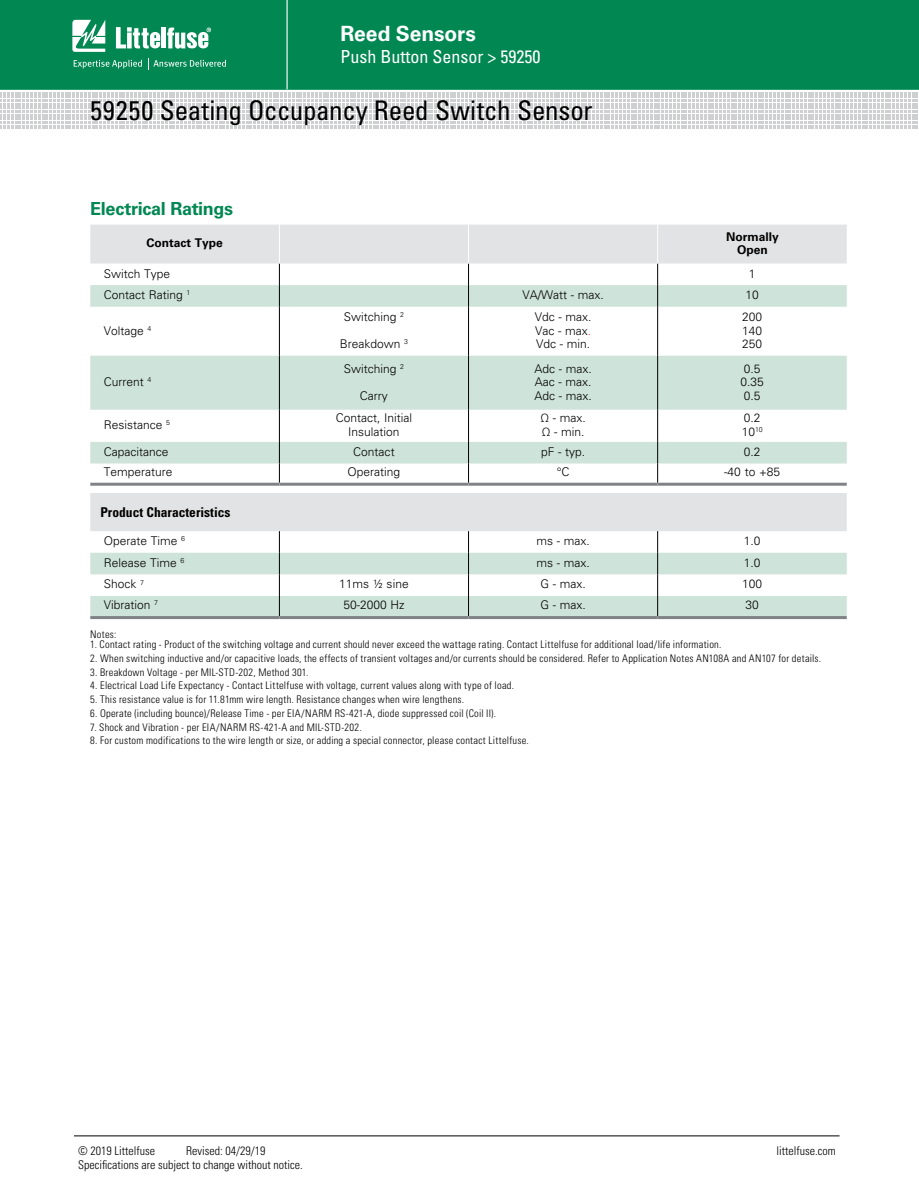
<style>
.page{position:relative;width:919px;height:1191px;background:#fff}
.page>*{position:absolute;margin:0;border:0;box-sizing:border-box;transform-origin:0 0}
.t1{font:condensed 27px "Univers LT Std";letter-spacing:-.01em;color:#000}
.t2{font:700 21px "Univers LT Std";letter-spacing:-.005em;color:#fff}
.t3{font:condensed 18px "Univers LT Std";color:#fff}
.t4{font:700 18px "Univers LT Std";letter-spacing:-.02em;color:#008752}
.t5{font:700 condensed 13.5px "Univers LT Std";color:#000}
.t6{font:300 12px/13.5px "Univers LT Std";color:#000;text-align:justify}
.t7{font:300 condensed 12px "Univers LT Std";color:#000}
.t8{font:700 12px/13.5px "Univers LT Std";color:#000;text-align:center}
.t9{font:300 condensed 10.5px "Univers LT Std";letter-spacing:.02em;color:#000}
.s1{color:#ee3124}
</style>
<div class="page">
<hr style="left:74px;top:1135px;width:765px;height:1px;background:#000">
<div style="left:0;top:0;width:918px;height:90px;background:#008752"></div>
<hr style="left:286px;top:0;width:1px;height:89px;background:#fff">
<svg style="left:72px;top:20px;width:33px;height:32px"></svg>
<div style="left:161px;top:28px;width:5px;height:20px;background:#fff"></div>
<svg style="left:167px;top:28px;width:44px;height:21px"></svg>
<svg style="left:116px;top:27px;width:44px;height:21px"></svg>
<svg style="left:74px;top:60px;width:68px;height:9px"></svg>
<svg style="left:148px;top:58px;width:78px;height:11px"></svg>
<svg style="left:0;top:92px;width:917px;height:35px"></svg>
<svg style="left:90px;top:225px;width:756px;height:60px;fill:#e2e3e4"></svg>
<svg style="left:90px;top:285px;width:756px;height:331px"></svg>
<div style="left:90px;top:484px;width:756px;height:8px;background:#fff"></div>
<svg style="left:279px;top:531px;width:1px;height:85px"></svg>
<svg style="left:468px;top:531px;width:1px;height:85px"></svg>
<svg style="left:657px;top:531px;width:1px;height:85px"></svg>
<hr style="left:279px;top:225px;width:1px;height:38px;background:#fff">
<hr style="left:468px;top:225px;width:1px;height:38px;background:#fff">
<hr style="left:657px;top:225px;width:1px;height:38px;background:#fff">
<svg style="left:279px;top:263px;width:1px;height:44px"></svg>
<svg style="left:468px;top:263px;width:1px;height:44px"></svg>
<svg style="left:657px;top:263px;width:1px;height:44px"></svg>
<hr style="left:279px;top:307px;width:1px;height:49px;background:#000">
<hr style="left:468px;top:307px;width:1px;height:49px;background:#000">
<hr style="left:657px;top:307px;width:1px;height:49px;background:#000">
<hr style="left:279px;top:356px;width:1px;height:54px;background:#000">
<hr style="left:468px;top:356px;width:1px;height:54px;background:#000">
<hr style="left:657px;top:356px;width:1px;height:54px;background:#000">
<hr style="left:279px;top:410px;width:1px;height:32px;background:#000">
<hr style="left:468px;top:410px;width:1px;height:32px;background:#000">
<hr style="left:657px;top:410px;width:1px;height:32px;background:#000">
<svg style="left:279px;top:442px;width:1px;height:41px"></svg>
<svg style="left:468px;top:442px;width:1px;height:41px"></svg>
<svg style="left:657px;top:442px;width:1px;height:41px"></svg>
<hr style="left:90px;top:483px;width:189px;height:3px;background:#808285">
<hr style="left:279px;top:483px;width:189px;height:3px;background:#808285">
<hr style="left:468px;top:483px;width:189px;height:3px;background:#808285">
<hr style="left:657px;top:483px;width:189px;height:3px;background:#808285">
<hr style="left:90px;top:616px;width:189px;height:3px;background:#808285">
<hr style="left:279px;top:616px;width:189px;height:3px;background:#808285">
<hr style="left:468px;top:616px;width:189px;height:3px;background:#808285">
<hr style="left:657px;top:616px;width:189px;height:3px;background:#808285">
<h2 class="t2" style="left:340px;top:21px;width:137px">Reed Sensors</h2>
<h3 class="t3" style="left:340px;top:45px;width:201px">Push Button Sensor &gt; 59250</h3>
<h1 class="t1" style="left:90px;top:94px;width:503px">59250 Seating Occupancy Reed Switch Sensor</h1>
<h3 class="t4" style="left:90px;top:198px;width:144px">Electrical Ratings</h3>
<p class="t8" style="left:146px;top:236px;width:78px">Contact Type</p>
<p class="t8" style="left:726px;top:230px;width:54px">Normally<br>Open</p>
<p class="t6" style="left:104px;top:267px;width:68px">Switch Type</p>
<p class="t6" style="left:749px;top:267px;width:8px">1</p>
<p class="t6" style="left:104px;top:288px;width:88px">Contact Rating <sup>1</sup></p>
<p class="t6" style="left:522px;top:288px;width:83px">VA/Watt - max.</p>
<p class="t6" style="left:745px;top:288px;width:15px">10</p>
<p class="t6" style="left:104px;top:323px;width:49px">Voltage <sup>4</sup></p>
<p class="t6" style="left:344px;top:310px;width:62px">Switching <sup>2</sup></p>
<p class="t6" style="left:340px;top:337px;width:70px">Breakdown <sup>3</sup></p>
<p class="t6" style="left:534px;top:310px;width:58px">Vdc - max.<br>Vac - max<span class="s1">.<br></span>Vdc - min.</p>
<p class="t6" style="left:742px;top:310px;width:22px">200<br>140<br>250</p>
<p class="t6" style="left:104px;top:375px;width:49px">Current <sup>4</sup></p>
<p class="t6" style="left:344px;top:361px;width:62px">Switching <sup>2</sup></p>
<p class="t6" style="left:360px;top:388px;width:29px">Carry</p>
<p class="t6" style="left:534px;top:361px;width:59px">Adc - max.<br>Aac - max.<br>Adc - max.</p>
<p class="t6" style="left:740px;top:361px;width:25px;text-align:left">0.5<br>0.35<br>0.5</p>
<p class="t6" style="left:104px;top:418px;width:68px">Resistance <sup>5</sup></p>
<p class="t6" style="left:336px;top:411px;width:78px;text-align:center">Contact, Initial<br>Insulation</p>
<p class="t6" style="left:540px;top:411px;width:47px">Ω - max.<br>Ω - min.</p>
<p class="t6" style="left:741px;top:411px;width:23px">0.2<br>10<sup>10</sup></p>
<p class="t6" style="left:104px;top:445px;width:66px">Capacitance</p>
<p class="t6" style="left:353px;top:445px;width:43px">Contact</p>
<p class="t6" style="left:541px;top:445px;width:46px">pF - typ.</p>
<p class="t6" style="left:743px;top:445px;width:18px">0.2</p>
<p class="t6" style="left:104px;top:465px;width:70px">Temperature</p>
<p class="t6" style="left:347px;top:465px;width:54px">Operating</p>
<p class="t6" style="left:556px;top:465px;width:14px">°C</p>
<p class="t6" style="left:724px;top:465px;width:57px">-40 to +85</p>
<p class="t5" style="left:100px;top:503px;width:132px">Product Characteristics</p>
<p class="t6" style="left:104px;top:534px;width:83px">Operate Time <sup>6</sup></p>
<p class="t6" style="left:536px;top:534px;width:55px">ms - max.</p>
<p class="t6" style="left:744px;top:534px;width:18px">1.0</p>
<p class="t6" style="left:104px;top:556px;width:82px">Release Time <sup>6</sup></p>
<p class="t6" style="left:536px;top:556px;width:55px">ms - max.</p>
<p class="t6" style="left:744px;top:556px;width:18px">1.0</p>
<p class="t6" style="left:104px;top:577px;width:42px">Shock <sup>7</sup></p>
<p class="t6" style="left:339px;top:577px;width:71px">11ms 1⁄2 sine</p>
<p class="t6" style="left:540px;top:577px;width:47px">G - max.</p>
<p class="t6" style="left:742px;top:577px;width:22px">100</p>
<p class="t6" style="left:104px;top:598px;width:56px">Vibration <sup>7</sup></p>
<p class="t6" style="left:343px;top:598px;width:63px">50-2000 Hz</p>
<p class="t6" style="left:540px;top:598px;width:47px">G - max.</p>
<p class="t6" style="left:745px;top:598px;width:15px">30</p>
<p class="t9" style="left:90px;top:627px;width:28px">Notes:</p>
<p class="t9" style="left:90px;top:638px;width:632px">1. Contact rating - Product of the switching voltage and current should never exceed the wattage rating. Contact Littelfuse for additional load/life information.</p>
<p class="t9" style="left:90px;top:652px;width:732px">2. When switching inductive and/or capacitive loads, the effects of transient voltages and/or currents should be considered. Refer to Application Notes AN108A and AN107 for details.</p>
<p class="t9" style="left:90px;top:665px;width:220px">3. Breakdown Voltage - per MIL-STD-202, Method 301.</p>
<p class="t9" style="left:90px;top:679px;width:425px">4. Electrical Load Life Expectancy - Contact Littelfuse with voltage, current values along with type of load.</p>
<p class="t9" style="left:90px;top:693px;width:375px">5. This resistance value is for 11.81mm wire length. Resistance changes when wire lengthens.</p>
<p class="t9" style="left:90px;top:707px;width:407px">6. Operate (including bounce)/Release Time - per EIA/NARM RS-421-A, diode suppressed coil (Coil II).</p>
<p class="t9" style="left:90px;top:720px;width:273px">7. Shock and Vibration - per EIA/NARM RS-421-A and MIL-STD-202.</p>
<p class="t9" style="left:90px;top:734px;width:440px">8. For custom modifications to the wire length or size, or adding a special connector, please contact Littelfuse.</p>
<p class="t7" style="left:78px;top:1143px;width:78px">© 2019 Littelfuse</p>
<p class="t7" style="left:186px;top:1143px;width:81px">Revised: 04/29/19</p>
<p class="t7" style="left:776px;top:1143px;width:61px">littelfuse.com</p>
<p class="t7" style="left:78px;top:1157px;width:226px">Specifications are subject to change without notice.</p>
</div>
